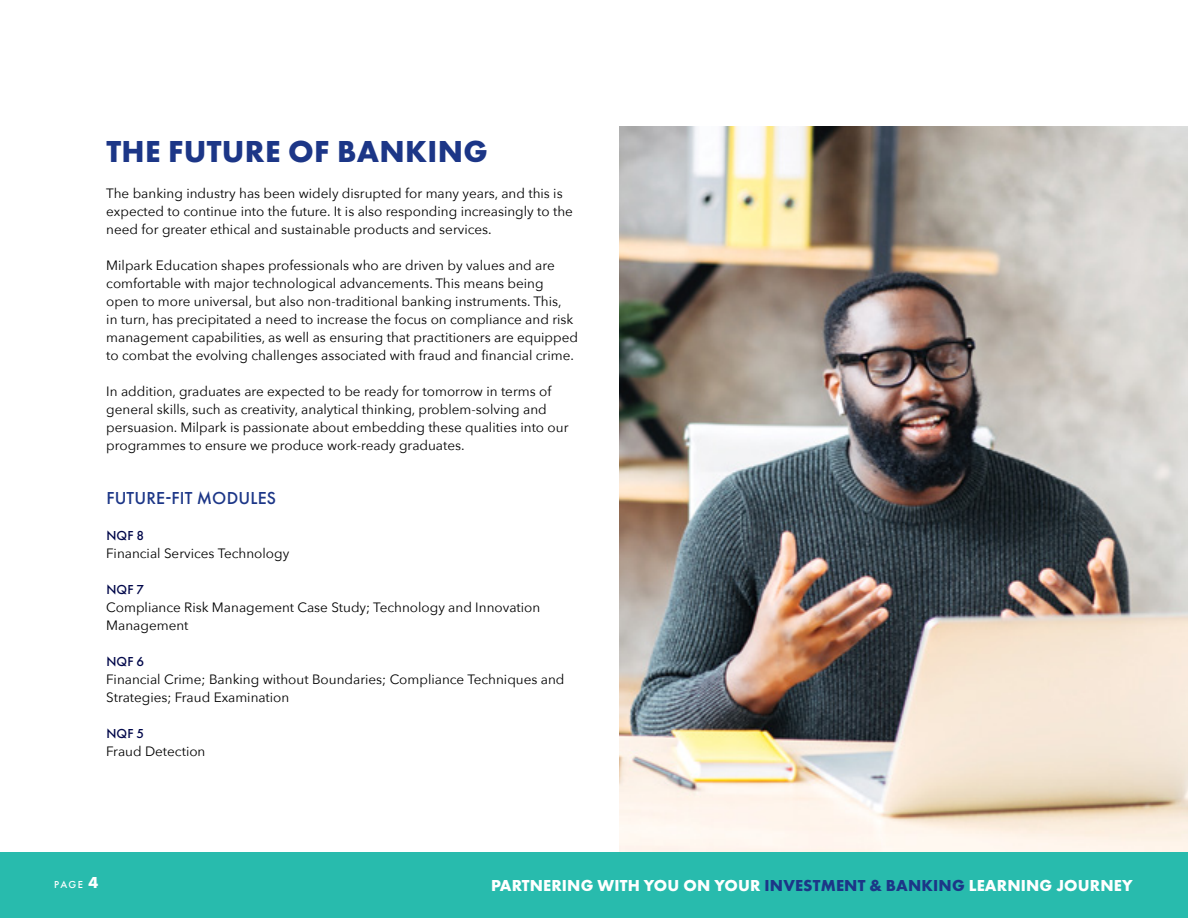
<style>
.page{position:relative;width:1188px;height:918px;background:#fff}
.page>*{position:absolute;margin:0;border:0;box-sizing:border-box;transform-origin:0 0}
.t1{font:700 31.5px "Futura PT";letter-spacing:.01em;color:#1c3687}
.t2{font:500 18px "Futura PT";letter-spacing:.01em;color:#1c3687}
.t3{font:700 16.5px "Futura PT";letter-spacing:.01em;color:#fff}
.t4{font:13.5px/18px "Avenir Next";color:#000}
.t5{font:500 13.5px "Futura PT";letter-spacing:.01em;color:#00074a}
.t6{font:500 10.5px "Futura PT";color:#fff}
.s1{font-weight:700;font-size:16.5px}
.s2{color:#1c3687}
</style>
<div class="page">
<img style="left:620px;top:126px;width:568px;height:727px">
<div style="left:0;top:853px;width:1188px;height:65px;background:#28bbad"></div>
<h1 class="t1" style="left:106px;top:131px;width:383px">THE FUTURE OF BANKING</h1>
<p class="t4" style="left:106px;top:184px;width:468px">The banking industry has been widely disrupted for many years, and this is expected to continue into the future. It is also responding increasingly to the need for greater ethical and sustainable products and services.</p>
<p class="t4" style="left:106px;top:256px;width:473px">Milpark Education shapes professionals who are driven by values and are comfortable with major technological advancements. This means being open to more universal, but also non-traditional banking instruments. This,<br>in turn, has precipitated a need to increase the focus on compliance and risk management capabilities, as well as ensuring that practitioners are equipped to combat the evolving challenges associated with fraud and financial crime.</p>
<p class="t4" style="left:106px;top:382px;width:464px">In addition, graduates are expected to be ready for tomorrow in terms of general skills, such as creativity, analytical thinking, problem-solving and persuasion. Milpark is passionate about embedding these qualities into our programmes to ensure we produce work-ready graduates.</p>
<h2 class="t2" style="left:106px;top:487px;width:171px">FUTURE-FIT MODULES</h2>
<p class="t5" style="left:106px;top:527px;width:39px">NQF 8</p>
<p class="t4" style="left:106px;top:544px;width:185px">Financial Services Technology</p>
<p class="t5" style="left:106px;top:581px;width:39px">NQF 7</p>
<p class="t4" style="left:106px;top:598px;width:435px">Compliance Risk Management Case Study; Technology and Innovation<br>Management</p>
<p class="t5" style="left:106px;top:653px;width:39px">NQF 6</p>
<p class="t4" style="left:106px;top:670px;width:460px">Financial Crime; Banking without Boundaries; Compliance Techniques and<br>Strategies; Fraud Examination</p>
<p class="t5" style="left:106px;top:725px;width:39px">NQF 5</p>
<p class="t4" style="left:106px;top:742px;width:101px">Fraud Detection</p>
<p class="t6" style="left:54px;top:879px;width:46px">PAGE <span class="s1">4</span></p>
<p class="t3" style="left:491px;top:875px;width:643px">PARTNERING WITH YOU ON YOUR <span class="s2">INVESTMENT &amp; BANKING</span> LEARNING JOURNEY</p>
</div>
